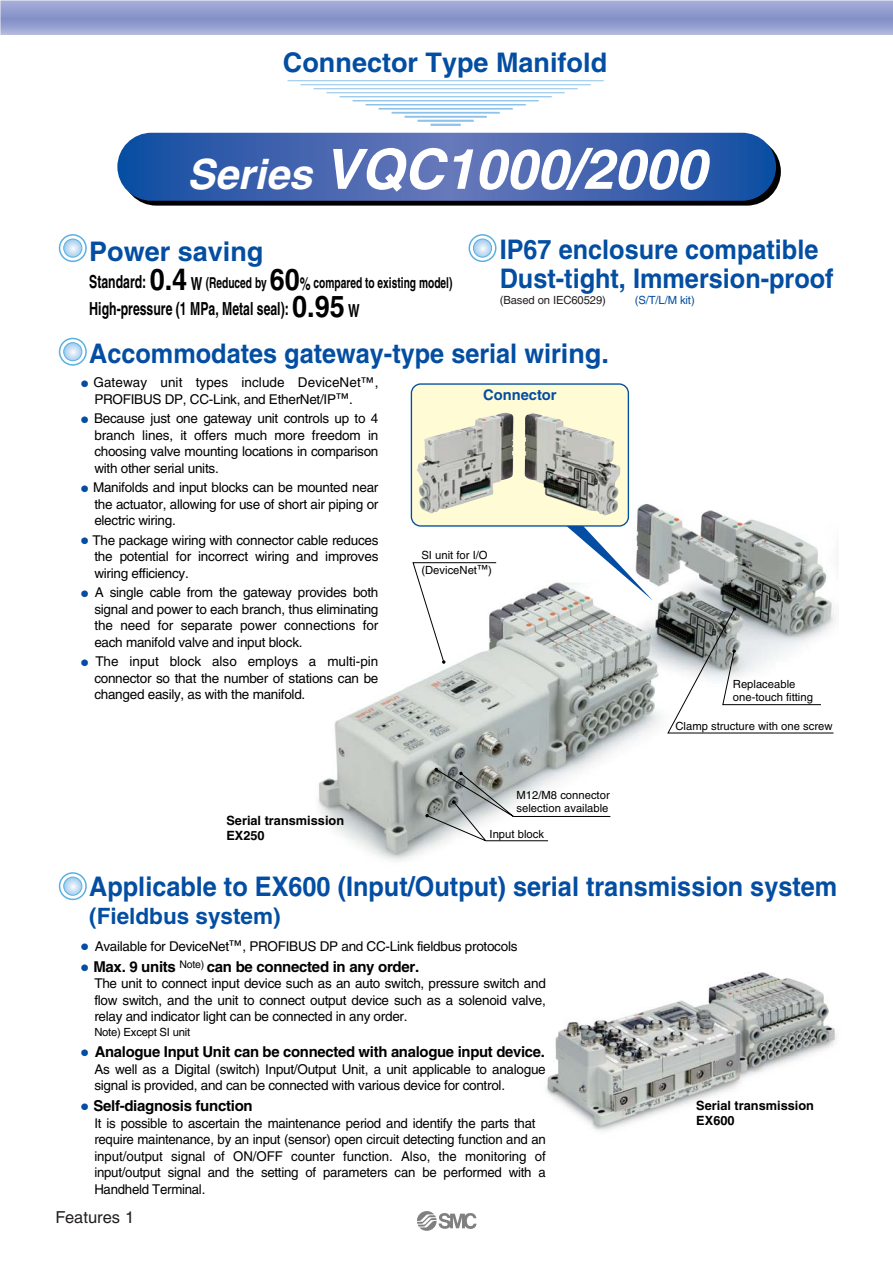
<style>
.page{position:relative;width:893px;height:1263px;background:#fff}
.page>*{position:absolute;margin:0;border:0;box-sizing:border-box;transform-origin:0 0}
.t1{font:italic 700 55.5px "Helvetica";color:#fff}
.t2{font:700 27px/28.5px "Helvetica";color:#034ea2;scale:.93 1}
.t3{font:700 27px "Helvetica";color:#034ea2}
.t4{font:700 22.5px "Helvetica";color:#034ea2}
.t5{font:700 18px "Helvetica";color:#000;scale:.7 1}
.t6{font:16.5px "Helvetica";color:#231f20}
.t7{font:700 15px "Helvetica";letter-spacing:-.02em;color:#000}
.t8{font:700 15px "Helvetica";color:#000;scale:.68 1}
.t9{font:700 14.7px "Helvetica";color:#034ea2}
.t10{font:13.5px/16.5px "Helvetica";letter-spacing:-.02em;color:#000;text-align:justify}
.t11{font:13.5px/16.5px "Helvetica";letter-spacing:.005em;color:#000}
.t12{font:700 12.75px/15px "Helvetica";color:#000}
.t13{font:11.25px/12.8px "Helvetica";color:#000}
.t14{font:11.25px "Helvetica";letter-spacing:-.01em;color:#231f20}
.t15{font:11.25px "Helvetica";letter-spacing:-.02em;color:#000}
.t16{font:11.25px "Helvetica";color:#034ea2}
.s1{font-size:41.7px}
.s2{font-size:18px}
.s3{font-size:30px}
.s4{font-family:"European Pi Three";font-size:9.45px;color:#034ea2}
.s5{font-family:"European Pi Three";font-weight:400;font-size:9.45px;color:#034ea2}
</style>
<div class="page">
<img style="left:318px;top:499px;width:518px;height:362px">
<div style="left:122px;top:138px;width:658px;height:68px;background:#000;border-radius:34px"></div>
<svg style="left:117px;top:133px;width:659px;height:68px;background:#3e62ad"></svg>
<hr style="left:287px;top:80px;width:316px;height:1px;background:#8dc3ea">
<hr style="left:300px;top:84px;width:290px;height:1px;background:#8dc3ea">
<hr style="left:313px;top:88px;width:264px;height:1px;background:#8dc3ea">
<hr style="left:326px;top:92px;width:238px;height:1px;background:#8dc3ea">
<hr style="left:339px;top:96px;width:212px;height:1px;background:#8dc3ea">
<hr style="left:352px;top:100px;width:186px;height:1px;background:#8dc3ea">
<hr style="left:365px;top:104px;width:160px;height:2px;background:#8dc3ea">
<hr style="left:378px;top:108px;width:134px;height:2px;background:#8dc3ea">
<hr style="left:391px;top:112px;width:108px;height:2px;background:#8dc3ea">
<hr style="left:404px;top:116px;width:83px;height:2px;background:#8dc3ea">
<hr style="left:417px;top:120px;width:57px;height:2px;background:#8dc3ea">
<hr style="left:430px;top:124px;width:31px;height:2px;background:#8dc3ea">
<svg style="left:557px;top:509px;width:96px;height:92px"></svg>
<hr style="left:513px;top:816px;width:97px;height:1px;background:#000">
<svg style="left:412px;top:562px;width:85px;height:102px"></svg>
<svg style="left:425px;top:768px;width:95px;height:74px"></svg>
<hr style="left:485px;top:840px;width:63px;height:1px;background:#000">
<div style="left:411px;top:383px;width:218px;height:144px;background:#fffbd5;border:1px solid #034ea2;border-radius:9px"></div>
<img style="left:417px;top:413px;width:203px;height:102px">
<svg style="left:667px;top:607px;width:167px;height:127px"></svg>
<img style="left:546px;top:972px;width:290px;height:159px">
<svg style="left:1px;top:1px;width:891px;height:33px;background:#96a0d0"></svg>
<div style="left:59px;top:234px;width:28px;height:28px;border:2px solid #58b0e3;border-radius:50%"></div>
<svg style="left:64px;top:239px;width:18px;height:18px"></svg>
<div style="left:63px;top:239px;width:19px;height:18px;border:1px solid #58b0e3;border-radius:50%"></div>
<div style="left:468px;top:234px;width:28px;height:28px;border:2px solid #58b0e3;border-radius:50%"></div>
<svg style="left:473px;top:239px;width:18px;height:18px"></svg>
<div style="left:473px;top:239px;width:19px;height:18px;border:1px solid #58b0e3;border-radius:50%"></div>
<div style="left:59px;top:338px;width:28px;height:28px;border:2px solid #58b0e3;border-radius:50%"></div>
<svg style="left:64px;top:343px;width:18px;height:18px"></svg>
<div style="left:63px;top:342px;width:19px;height:19px;border:1px solid #58b0e3;border-radius:50%"></div>
<div style="left:59px;top:872px;width:28px;height:28px;border:2px solid #58b0e3;border-radius:50%"></div>
<svg style="left:64px;top:877px;width:18px;height:18px"></svg>
<div style="left:63px;top:877px;width:19px;height:19px;border:1px solid #58b0e3;border-radius:50%"></div>
<svg style="left:417px;top:1211px;width:59px;height:20px"></svg>
<h2 class="t3" style="left:283px;top:52px;width:326px">Connector Type Manifold</h2>
<h1 class="t1" style="left:187px;top:149px;width:532px"><span class="s1">Series</span> VQC1000/2000</h1>
<h2 class="t3" style="left:89px;top:242px;width:176px">Power saving</h2>
<p class="t8" style="left:89px;top:277px;width:535px"><span class="s2">Standard:</span> <span class="s3">0.4</span> <span class="s2">W</span> (Reduced by <span class="s3">60</span><span class="s2">%</span> compared to existing model)</p>
<h3 class="t5" style="left:89px;top:302px;width:388px">High-pressure (1 MPa, Metal seal): <span class="s3">0.95</span> W</h3>
<h2 class="t2" style="left:499px;top:238px;width:360px">IP67 enclosure compatible<br>Dust-tight, Immersion-proof</h2>
<p class="t14" style="left:499px;top:296px;width:108px">(Based on IEC60529)</p>
<p class="t16" style="left:634px;top:296px;width:61px">(S/T/L/M kit)</p>
<h2 class="t2" style="left:89px;top:342px;width:560px">Accommodates gateway-type serial wiring.</h2>
<p class="t11" style="left:94px;top:376px;width:285px;text-indent:-13px"><span class="s4">-</span> Gateway unit types include DeviceNet™,<br>PROFIBUS DP, CC-Link, and EtherNet/IP™.</p>
<p class="t10" style="left:94px;top:412px;width:285px;text-indent:-13px"><span class="s4">-</span> Because just one gateway unit controls up to 4 branch lines, it offers much more freedom in choosing valve mounting locations in comparison with other serial units.</p>
<p class="t10" style="left:94px;top:481px;width:285px;text-indent:-13px"><span class="s4">-</span> Manifolds and input blocks can be mounted near the actuator, allowing for use of short air piping or electric wiring.</p>
<p class="t10" style="left:94px;top:533px;width:285px;text-indent:-13px"><span class="s4">-</span> The package wiring with connector cable reduces the potential for incorrect wiring and improves wiring efficiency.</p>
<p class="t10" style="left:94px;top:586px;width:285px;text-indent:-13px"><span class="s4">-</span> A single cable from the gateway provides both signal and power to each branch, thus eliminating the need for separate power connections for each manifold valve and input block.</p>
<p class="t10" style="left:94px;top:655px;width:285px;text-indent:-14px"><span class="s4">-</span> The input block also employs a multi-pin connector so that the number of stations can be changed easily, as with the manifold.</p>
<p class="t9" style="left:483px;top:390px;width:75px">Connector</p>
<p class="t13" style="left:421px;top:548px;width:72px;line-height:15px">SI unit for I/O (DeviceNet™)</p>
<p class="t12" style="left:226px;top:815px;width:119px">Serial transmission<br>EX250</p>
<p class="t13" style="left:516px;top:790px;width:95px">M12/M8 connector selection available</p>
<p class="t13" style="left:489px;top:828px;width:56px">Input block</p>
<p class="t13" style="left:732px;top:679px;width:82px">Replaceable one-touch fitting</p>
<p class="t13" style="left:675px;top:721px;width:158px">Clamp structure with one screw</p>
<h2 class="t2" style="left:89px;top:875px;width:805px">Applicable to EX600 (Input/Output) serial transmission system</h2>
<h3 class="t4" style="left:89px;top:908px;width:193px">(Fieldbus system)</h3>
<p class="t10" style="left:81px;top:939px;width:438px"><span class="s4">-</span> Available for DeviceNet™, PROFIBUS DP and CC-Link fieldbus protocols</p>
<p class="t7" style="left:81px;top:961px;width:340px"><span class="s5">-</span> Max. 9 units <sup>Note)</sup> can be connected in any order.</p>
<p class="t10" style="left:94px;top:976px;width:453px">The unit to connect input device such as an auto switch, pressure switch and flow switch, and the unit to connect output device such as a solenoid valve, relay and indicator light can be connected in any order.</p>
<p class="t15" style="left:94px;top:1028px;width:97px">Note) Except SI unit</p>
<p class="t7" style="left:81px;top:1046px;width:465px"><span class="s5">-</span> Analogue Input Unit can be connected with analogue input device.</p>
<p class="t10" style="left:94px;top:1062px;width:453px">As well as a Digital (switch) Input/Output Unit, a unit applicable to analogue signal is provided, and can be connected with various device for control.</p>
<p class="t7" style="left:81px;top:1100px;width:173px"><span class="s5">-</span> Self-diagnosis function</p>
<p class="t10" style="left:94px;top:1116px;width:453px;text-align:left">It is possible to ascertain the maintenance period and identify the parts that require maintenance, by an input (sensor) open circuit detecting function and an input/output signal of ON/OFF counter function. Also, the monitoring of input/output signal and the setting of parameters can be performed with a Handheld Terminal.</p>
<p class="t6" style="left:55px;top:1211px;width:80px">Features 1</p>
<p class="t12" style="left:696px;top:1100px;width:119px">Serial transmission<br>EX600</p>
</div>
